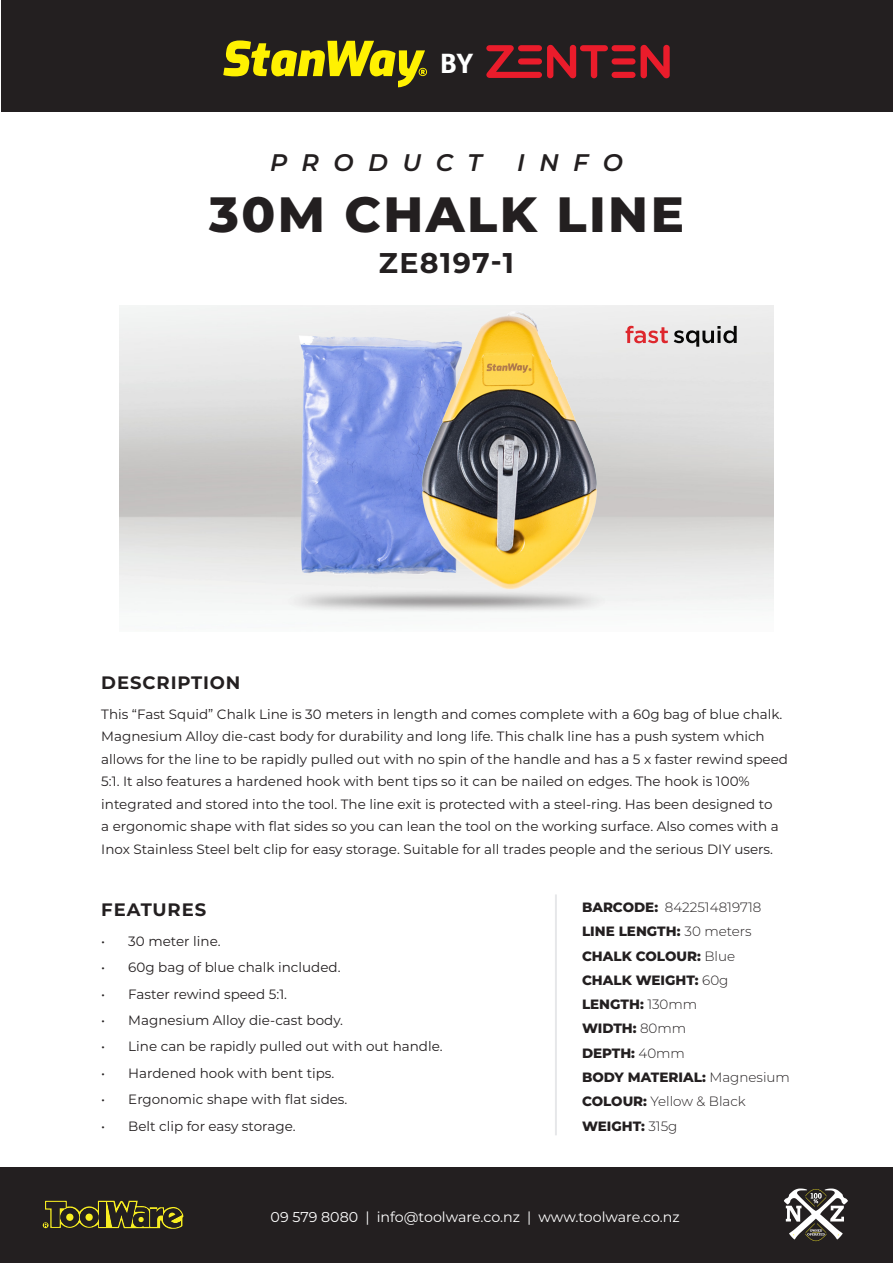
<style>
.page{position:relative;width:893px;height:1263px;background:#fff}
.page>*{position:absolute;margin:0;border:0;box-sizing:border-box;transform-origin:0 0}
.t1{font:800 49.5px "Montserrat";letter-spacing:.05em;color:#231f20}
.t2{font:700 28.5px "Montserrat";letter-spacing:.05em;color:#231f20}
.t3{font:700 26.7px "Ronnia";color:#fff}
.t4{font:italic 600 24px "Montserrat";letter-spacing:.6em;color:#231f20}
.t5{font:700 18px "Montserrat";letter-spacing:.05em;color:#231f20}
.t6{font:14.25px "Montserrat";color:#fff}
.Body_Text{font:13.5px/22.5px "Montserrat";color:#231f20}
.Specifications{font:800 13.5px "Montserrat";color:#231f20}
.Specifications-2{font:300 13.5px "Montserrat";color:#231f20}
.s1{font-weight:800}
.s2{font-weight:300}
</style>
<div class="page">
<div style="left:0;top:1167px;width:893px;height:96px;background:#231f20"></div>
<svg style="left:43px;top:1200px;width:141px;height:29px"></svg>
<svg style="left:784px;top:1188px;width:64px;height:53px"></svg>
<div style="left:1px;top:1px;width:891px;height:111px;background:#231f20"></div>
<svg style="left:223px;top:40px;width:204px;height:47px"></svg>
<svg style="left:486px;top:44px;width:184px;height:34px"></svg>
<svg style="left:625px;top:326px;width:43px;height:17px"></svg>
<svg style="left:674px;top:326px;width:63px;height:21px"></svg>
<hr style="left:555px;top:894px;width:2px;height:241px;background:#e6e7e9">
<img style="left:295px;top:322px;width:57px;height:259px">
<img style="left:352px;top:305px;width:245px;height:305px">
<h3 class="t3" style="left:440px;top:46px;width:35px">BY</h3>
<p class="t4" style="left:270px;top:145px;width:213px">PRODUCT</p>
<p class="t4" style="left:517px;top:145px;width:107px">INFO</p>
<p class="t1" style="left:209px;top:178px;width:476px">30M CHALK LINE</p>
<p class="t2" style="left:379px;top:243px;width:137px">ZE8197-1</p>
<p class="t5" style="left:101px;top:670px;width:141px">DESCRIPTION</p>
<p class="Body_Text" style="left:101px;top:702px;width:688px">This “Fast Squid” Chalk Line is 30 meters in length and comes complete with a 60g bag of blue chalk.<br>Magnesium Alloy die-cast body for durability and long life. This chalk line has a push system which allows for the line to be rapidly pulled out with no spin of the handle and has a 5 x faster rewind speed 5:1. It also features a hardened hook with bent tips so it can be nailed on edges. The hook is 100% integrated and stored into the tool. The line exit is protected with a steel-ring. Has been designed to<br>a ergonomic shape with flat sides so you can lean the tool on the working surface. Also comes with a Inox Stainless Steel belt clip for easy storage. Suitable for all trades people and the serious DIY users.</p>
<p class="t5" style="left:101px;top:897px;width:106px">FEATURES</p>
<p class="Body_Text" style="left:101px;top:929px;width:121px">• 30 meter line.</p>
<p class="Body_Text" style="left:101px;top:956px;width:241px">• 60g bag of blue chalk included.</p>
<p class="Body_Text" style="left:101px;top:982px;width:187px">• Faster rewind speed 5:1.</p>
<p class="Body_Text" style="left:101px;top:1008px;width:243px">• Magnesium Alloy die-cast body.</p>
<p class="Body_Text" style="left:101px;top:1035px;width:343px">• Line can be rapidly pulled out with out handle.</p>
<p class="Body_Text" style="left:101px;top:1061px;width:235px">• Hardened hook with bent tips.</p>
<p class="Body_Text" style="left:101px;top:1088px;width:248px">• Ergonomic shape with flat sides.</p>
<p class="Body_Text" style="left:101px;top:1114px;width:196px">• Belt clip for easy storage.</p>
<p class="Specifications-2" style="left:582px;top:898px;width:181px"><span class="s1">BARCODE:</span> 8422514819718</p>
<p class="Specifications" style="left:582px;top:921px;width:171px">LINE LENGTH: <span class="s2">30 meters</span></p>
<p class="Specifications" style="left:582px;top:946px;width:155px">CHALK COLOUR: <span class="s2">Blue</span></p>
<p class="Specifications" style="left:582px;top:970px;width:148px">CHALK WEIGHT: <span class="s2">60g</span></p>
<p class="Specifications" style="left:582px;top:994px;width:117px">LENGTH: <span class="s2">130mm</span></p>
<p class="Specifications" style="left:582px;top:1019px;width:106px">WIDTH: <span class="s2">80mm</span></p>
<p class="Specifications" style="left:582px;top:1043px;width:104px">DEPTH: <span class="s2">40mm</span></p>
<p class="Specifications" style="left:582px;top:1067px;width:209px">BODY MATERIAL: <span class="s2">Magnesium</span></p>
<p class="Specifications-2" style="left:582px;top:1092px;width:165px"><span class="s1">COLOUR:</span> Yellow &amp; Black</p>
<p class="Specifications" style="left:582px;top:1116px;width:97px">WEIGHT: <span class="s2">315g</span></p>
<p class="t6" style="left:271px;top:1207px;width:411px">09 579 8080 | info@toolware.co.nz | www.toolware.co.nz</p>
</div>
